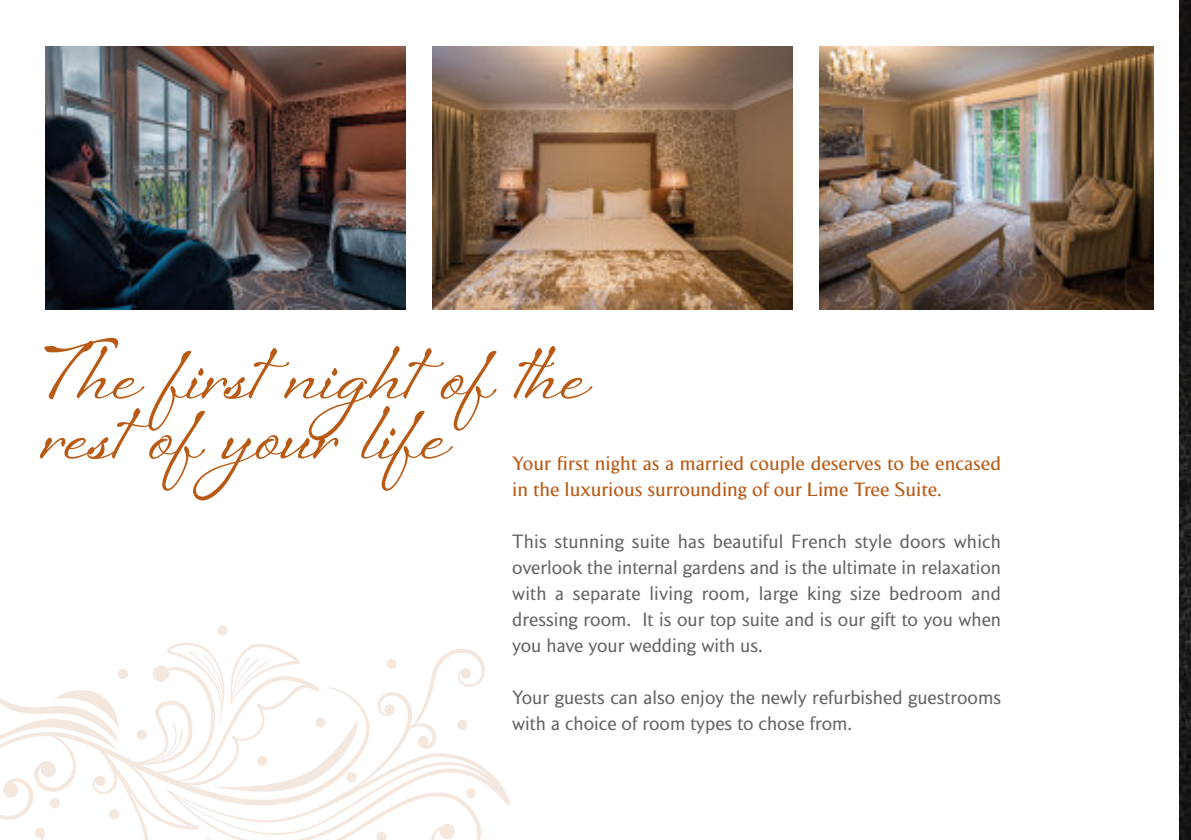
<style>
.page{position:relative;width:1191px;height:840px;background:#fff}
.page>*{position:absolute;margin:0;border:0;box-sizing:border-box;transform-origin:0 0}
.t1{font:700 80px/60px "Sheila";letter-spacing:.005em;color:#b95a14}
.t2{font:18px/26px "Mylius Sans";color:#636366;text-align:justify}
.t3{font:18px/26px "Mylius";color:#b95a14}
</style>
<div class="page">
<img style="left:1179px;top:0;width:12px;height:839px">
<img style="left:45px;top:47px;width:360px;height:262px">
<img style="left:819px;top:47px;width:334px;height:262px">
<img style="left:432px;top:47px;width:360px;height:262px">
<div style="left:217px;top:625px;width:11px;height:10px;background:#f4e7de;border-radius:50%"></div>
<svg style="left:0;top:643px;width:510px;height:196px"></svg>
<h1 class="t1" style="left:44px;top:340px;width:546px">The first night of the rсt of your life</h1>
<p class="t3" style="left:512px;top:451px;width:490px">Your first night as a married couple deserves to be encased in the luxurious surrounding of our Lime Tree Suite.</p>
<p class="t2" style="left:512px;top:529px;width:490px">This stunning suite has beautiful French style doors which overlook the internal gardens and is the ultimate in relaxation with a separate living room, large king size bedroom and dressing room. It is our top suite and is our gift to you when you have your wedding with us.</p>
<p class="t2" style="left:512px;top:685px;width:490px">Your guests can also enjoy the newly refurbished guestrooms with a choice of room types to chose from.</p>
</div>
